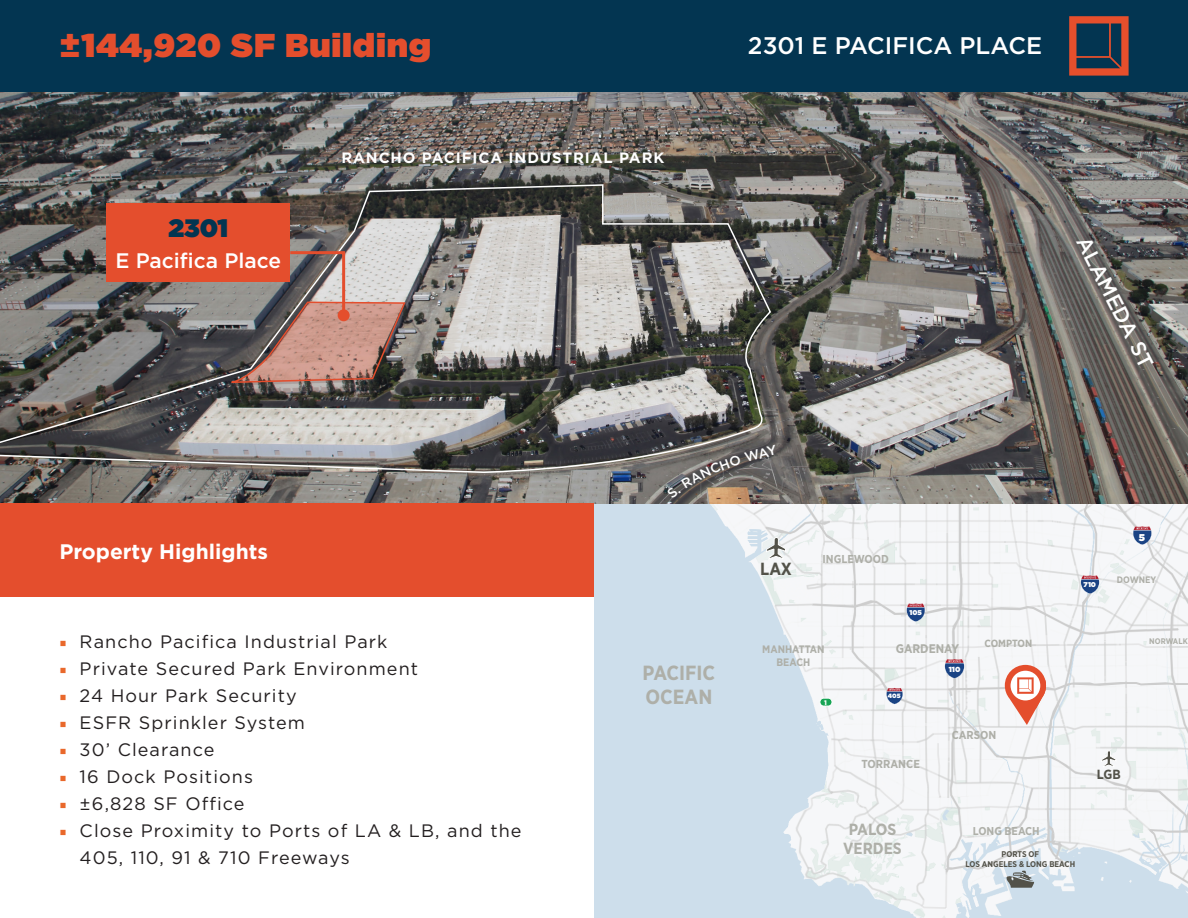
<style>
.page{position:relative;width:1188px;height:918px;background:#fff}
.page>*{position:absolute;margin:0;border:0;box-sizing:border-box;transform-origin:0 0}
.t1{font:900 33px "Gotham";letter-spacing:.025em;color:#e44e2d}
.Copy_front{font:900 25.2px "Gotham";color:#033551}
.t2{font:500 24px "Gotham";color:#fff}
.t3{font:500 21.15px "Gotham";color:#fff}
.t4{font:700 21px "Gotham";color:#fff}
.Copy_front-2{font:500 21px "Gotham";color:#fff}
.t5{font:700 20.4px "Gotham Narrow";color:#aeafa8}
.t6{font:18px/27px "Gotham";letter-spacing:.06em;color:#231f20}
.t7{font:700 17.55px "Gotham Narrow";color:#535249}
.t8{font:700 16.05px/19.4px "Gotham Narrow";color:#aeafa8;text-align:center}
.Orange_Squae_Bullets{font:700 15px "Gotham";letter-spacing:.06em;color:#fff}
.t9{font:700 13.2px "Gotham Narrow";color:#535249}
.t10{font:700 12.45px "Gotham Narrow";color:#aeafa8}
.t11{font:700 11.55px "Gotham Narrow";color:#aeafa8}
.t12{font:700 11.4px "Gotham Narrow";color:#aeafa8}
.t13{font:700 10.8px "Gotham Narrow";color:#aeafa8}
.t14{font:700 10.5px "Gotham Narrow";color:#aeafa8}
.t15{font:900 9.9px "Gotham";color:#fff}
.t16{font:700 9.45px "Gotham Narrow";color:#aeafa8}
.t17{font:700 8.25px/9.9px "Gotham Narrow";color:#535249;text-align:center}
.t18{font:700 8.1px "Gotham Narrow";color:#aeafa8}
.t19{font:900 7.35px "Gotham";color:#fff}
.t20{font:900 7.05px "Gotham";color:#fff}
.t21{font:900 6.9px "Gotham";color:#fff}
.t22{font:900 6.6px "Gotham";color:#fff}
.t23{font:900 6.15px "Gotham";color:#fff}
.s1{font-family:"Minion Pro";color:#e9682b}
</style>
<div class="page">
<div style="left:0;top:0;width:1188px;height:92px;background:#033551"></div>
<svg style="left:1069px;top:16px;width:60px;height:60px"></svg>
<img style="left:0;top:93px;width:1188px;height:411px">
<div style="left:0;top:503px;width:594px;height:94px;background:#e44e2d"></div>
<img style="left:594px;top:504px;width:594px;height:414px">
<div style="left:820px;top:698px;width:12px;height:8px;background:#17a454;border-radius:4px"></div>
<div style="left:820px;top:698px;width:12px;height:8px;border:1px solid #fff;border-radius:4px"></div>
<svg style="left:886px;top:688px;width:17px;height:16px"></svg>
<svg style="left:945px;top:659px;width:19px;height:19px"></svg>
<svg style="left:907px;top:603px;width:18px;height:19px"></svg>
<svg style="left:1101px;top:703px;width:15px;height:102px"></svg>
<svg style="left:1081px;top:575px;width:18px;height:19px"></svg>
<svg style="left:1133px;top:526px;width:19px;height:19px"></svg>
<svg style="left:1005px;top:665px;width:41px;height:60px"></svg>
<svg style="left:1006px;top:871px;width:28px;height:17px"></svg>
<img style="left:0;top:183px;width:772px;height:291px">
<div style="left:106px;top:203px;width:184px;height:79px;background:#e44e2d"></div>
<img style="left:213px;top:250px;width:193px;height:134px">
<div style="left:338px;top:309px;width:12px;height:12px;background:#e44e2d;border-radius:50%"></div>
<svg style="left:667px;top:445px;width:119px;height:164px;background:#b3b8bb"></svg>
<p class="t1" style="left:59px;top:22px;width:373px">±144,920 SF Building</p>
<p class="Copy_front" style="left:168px;top:210px;width:61px">2301</p>
<p class="Copy_front-2" style="left:115px;top:247px;width:167px">E Pacifica Place</p>
<p class="Orange_Squae_Bullets" style="left:341px;top:148px;width:325px">RANCHO PACIFICA INDUSTRIAL PARK</p>
<h3 class="t2" style="left:748px;top:30px;width:296px">2301 E PACIFICA PLACE</h3>
<p class="t3" style="left:1095px;top:231px;width:146px;rotate:63deg">ALAMEDA ST</p>
<p class="t4" style="left:59px;top:538px;width:210px">Property Highlights</p>
<p class="t6" style="left:59px;top:628px;width:330px"><span class="s1">■</span> Rancho Pacifica Industrial Park</p>
<p class="t6" style="left:59px;top:655px;width:360px"><span class="s1">■</span> Private Secured Park Environment</p>
<p class="t6" style="left:59px;top:682px;width:239px"><span class="s1">■</span> 24 Hour Park Security</p>
<p class="t6" style="left:59px;top:709px;width:247px"><span class="s1">■</span> ESFR Sprinkler System</p>
<p class="t6" style="left:59px;top:736px;width:157px"><span class="s1">■</span> 30’ Clearance</p>
<p class="t6" style="left:59px;top:763px;width:195px"><span class="s1">■</span> 16 Dock Positions</p>
<p class="t6" style="left:59px;top:790px;width:187px"><span class="s1">■</span> ±6,828 SF Office</p>
<p class="t6" style="left:80px;top:817px;width:443px;text-indent:-20px"><span class="s1">■</span> Close Proximity to Ports of LA &amp; LB, and the<br>405, 110, 91 &amp; 710 Freeways</p>
<p class="t5" style="left:643px;top:659px;width:74px">PACIFIC</p>
<p class="t5" style="left:645px;top:684px;width:68px">OCEAN</p>
<p class="t7" style="left:760px;top:558px;width:33px">LAX</p>
<p class="t12" style="left:822px;top:552px;width:68px">INGLEWOOD</p>
<p class="t21" style="left:910px;top:608px;width:14px">105</p>
<p class="t13" style="left:762px;top:643px;width:64px">MANHATTAN</p>
<p class="t13" style="left:777px;top:656px;width:35px">BEACH</p>
<p class="t22" style="left:824px;top:698px;width:4px">1</p>
<p class="t10" style="left:896px;top:640px;width:65px">GARDENAY</p>
<p class="t23" style="left:888px;top:692px;width:14px">405</p>
<p class="t19" style="left:949px;top:664px;width:13px">110</p>
<p class="t14" style="left:984px;top:637px;width:49px">COMPTON</p>
<p class="t11" style="left:861px;top:756px;width:60px">TORRANCE</p>
<p class="t11" style="left:952px;top:728px;width:46px">CARSON</p>
<p class="t20" style="left:1084px;top:580px;width:14px">710</p>
<p class="t15" style="left:1139px;top:530px;width:8px">5</p>
<p class="t16" style="left:1117px;top:573px;width:41px">DOWNEY</p>
<p class="t18" style="left:1149px;top:636px;width:40px">NORWALK</p>
<p class="t9" style="left:1097px;top:766px;width:25px">LGB</p>
<p class="t8" style="left:843px;top:819px;width:60px">PALOS<br>VERDES</p>
<p class="t12" style="left:973px;top:824px;width:68px">LONG BEACH</p>
<p class="t17" style="left:965px;top:849px;width:111px">PORTS OF<br>LOS ANGELES &amp; LONG BEACH</p>
</div>
